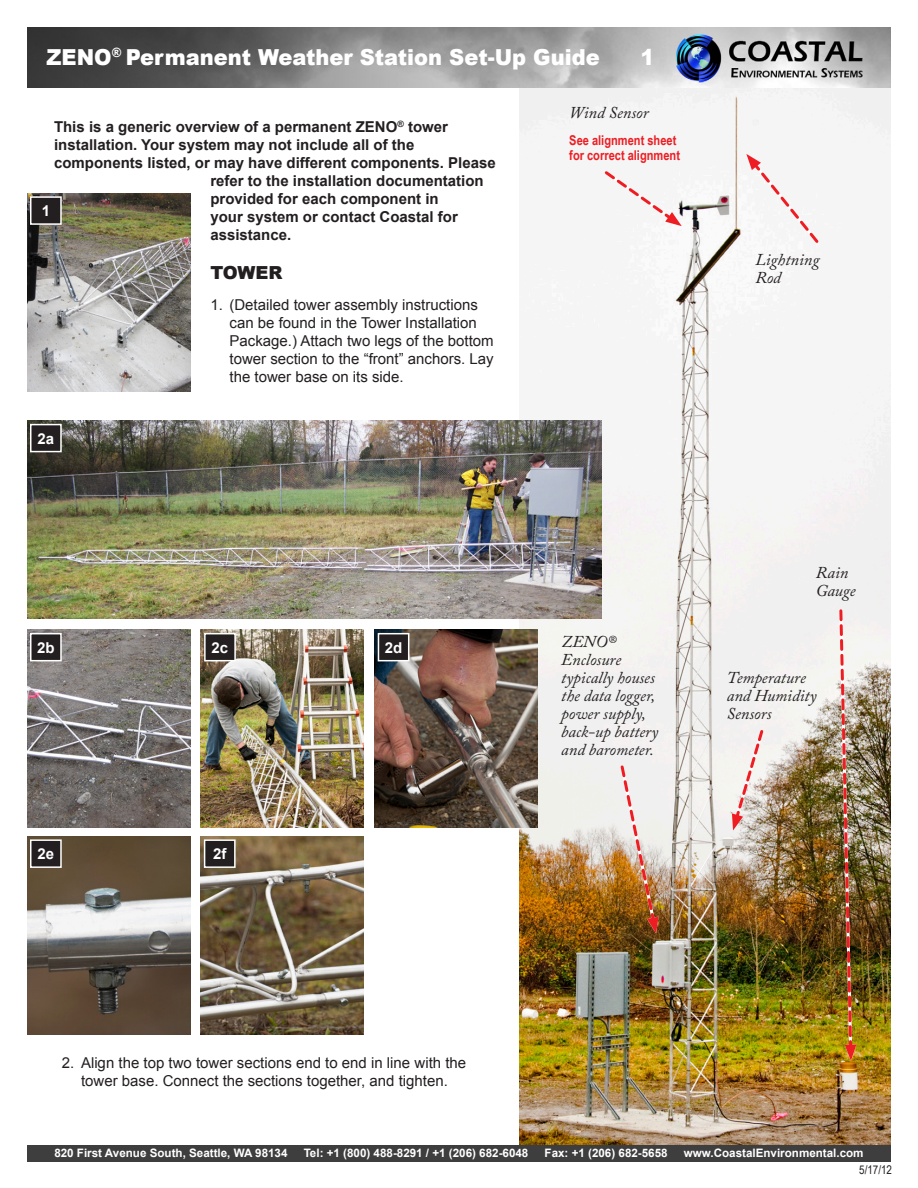
<style>
.page{position:relative;width:918px;height:1188px;background:#fff}
.page>*{position:absolute;margin:0;border:0;box-sizing:border-box;transform-origin:0 0}
.t1{font:900 22.05px "Arial";color:#fff;scale:.95 1}
.Heading{font:900 18px "Arial";letter-spacing:-.01em;color:#231f20}
.t2{font:italic 16.5px/18px "Adobe Caslon Pro";color:#231f20}
.bullets{font:15px/18px "Arial";color:#231f20}
.t3{font:700 15px "Arial";color:#231f20}
.t4{font:700 15px "Arial";color:#fff}
.t5{font:700 13.5px/15px "Arial Narrow";color:#ee1d23}
.Heading-2{font:12px "Arial Narrow";color:#231f20}
.t6{font:700 11.7px "Arial";color:#fff}
</style>
<div class="page">
<img style="left:520px;top:88px;width:371px;height:1057px">
<div style="left:27px;top:1145px;width:864px;height:16px;background:#3e3e3f"></div>
<img style="left:27px;top:27px;width:864px;height:61px">
<svg style="left:602px;top:169px;width:80px;height:57px"></svg>
<svg style="left:732px;top:728px;width:33px;height:102px"></svg>
<div style="left:746px;top:154px;width:75px;height:92px;background:#f5f5f5"></div>
<img style="left:838px;top:608px;width:18px;height:453px">
<img style="left:619px;top:763px;width:40px;height:171px">
<img style="left:27px;top:193px;width:163px;height:198px">
<div style="left:31px;top:197px;width:30px;height:27px;background:#231f20"></div>
<div style="left:30px;top:196px;width:32px;height:29px;border:2px solid #fff"></div>
<img style="left:27px;top:421px;width:574px;height:198px">
<div style="left:31px;top:425px;width:30px;height:27px;background:#231f20"></div>
<div style="left:30px;top:424px;width:32px;height:28px;border:2px solid #fff"></div>
<img style="left:27px;top:630px;width:163px;height:198px">
<div style="left:31px;top:634px;width:30px;height:27px;background:#231f20"></div>
<div style="left:30px;top:633px;width:32px;height:28px;border:2px solid #fff"></div>
<img style="left:201px;top:630px;width:163px;height:198px">
<div style="left:205px;top:634px;width:30px;height:27px;background:#231f20"></div>
<div style="left:204px;top:633px;width:32px;height:28px;border:2px solid #fff"></div>
<img style="left:375px;top:630px;width:163px;height:198px">
<div style="left:378px;top:634px;width:31px;height:27px;background:#231f20"></div>
<div style="left:378px;top:633px;width:31px;height:28px;border:2px solid #fff"></div>
<img style="left:27px;top:837px;width:163px;height:198px">
<div style="left:31px;top:840px;width:30px;height:27px;background:#231f20"></div>
<div style="left:30px;top:839px;width:32px;height:29px;border:2px solid #fff"></div>
<img style="left:201px;top:837px;width:163px;height:198px">
<div style="left:205px;top:840px;width:30px;height:27px;background:#231f20"></div>
<div style="left:204px;top:839px;width:32px;height:29px;border:2px solid #fff"></div>
<p class="t1" style="left:46px;top:41px;width:584px">ZENO<sup>®</sup> Permanent Weather Station Set-Up Guide</p>
<p class="t1" style="left:641px;top:41px;width:16px">1</p>
<p class="t3" style="left:54px;top:117px;width:396px">This is a generic overview of a permanent ZENO<sup>®</sup> tower</p>
<p class="t3" style="left:54px;top:135px;width:362px">installation. Your system may not include all of the</p>
<p class="t3" style="left:54px;top:153px;width:443px">components listed, or may have different components. Please</p>
<p class="t3" style="left:210px;top:171px;width:275px">refer to the installation documentation</p>
<p class="t3" style="left:210px;top:189px;width:230px">provided for each component in</p>
<p class="t3" style="left:210px;top:207px;width:249px">your system or contact Coastal for</p>
<p class="t3" style="left:210px;top:225px;width:82px">assistance.</p>
<p class="Heading" style="left:210px;top:259px;width:74px">TOWER</p>
<p class="bullets" style="left:230px;top:296px;width:266px;text-indent:-19px">1. (Detailed tower assembly instructions can be found in the Tower Installation Package.) Attach two legs of the bottom tower section to the “front” anchors. Lay the tower base on its side.</p>
<p class="t4" style="left:42px;top:201px;width:10px">1</p>
<p class="t4" style="left:38px;top:428px;width:18px">2a</p>
<p class="t4" style="left:37px;top:637px;width:19px">2b</p>
<p class="t4" style="left:212px;top:637px;width:18px">2c</p>
<p class="t4" style="left:385px;top:637px;width:19px">2d</p>
<p class="t4" style="left:38px;top:844px;width:18px">2e</p>
<p class="t4" style="left:213px;top:844px;width:15px">2f</p>
<p class="t2" style="left:569px;top:103px;width:81px">Wind Sensor</p>
<p class="t5" style="left:569px;top:132px;width:112px">See alignment sheet for correct alignment</p>
<p class="t2" style="left:755px;top:250px;width:66px">Lightning</p>
<p class="t2" style="left:755px;top:268px;width:27px">Rod</p>
<p class="t2" style="left:561px;top:633px;width:99px">ZENO®<br>Enclosure typically houses the data logger, power supply, back-up battery and barometer.</p>
<p class="t2" style="left:816px;top:563px;width:41px">Rain<br>Gauge</p>
<p class="t2" style="left:727px;top:668px;width:91px">Temperature and Humidity</p>
<p class="t2" style="left:727px;top:704px;width:46px">Sensors</p>
<p class="bullets" style="left:62px;top:1054px;width:406px;text-align:center">2. Align the top two tower sections end to end in line with the tower base. Connect the sections together, and tighten.</p>
<p class="t6" style="left:54px;top:1146px;width:235px">820 First Avenue South, Seattle, WA 98134</p>
<p class="t6" style="left:304px;top:1146px;width:226px">Tel: +1 (800) 488-8291 / +1 (206) 682-6048</p>
<p class="t6" style="left:545px;top:1146px;width:125px">Fax: +1 (206) 682-5658</p>
<p class="t6" style="left:684px;top:1146px;width:181px">www.CoastalEnvironmental.com</p>
<p class="Heading-2" style="left:859px;top:1161px;width:34px">5/17/12</p>
</div>
